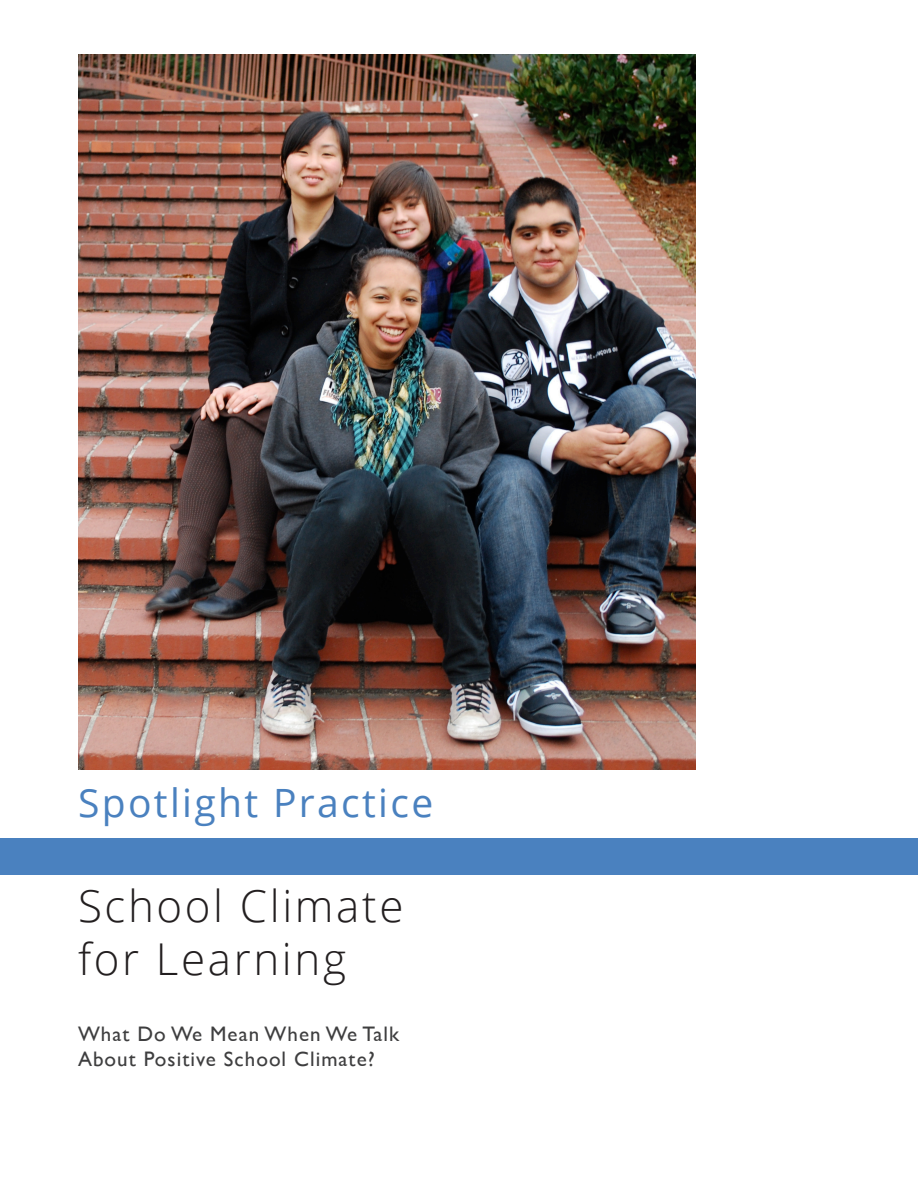
<style>
.page{position:relative;width:918px;height:1188px;background:#fff}
.page>*{position:absolute;margin:0;border:0;box-sizing:border-box;transform-origin:0 0}
.Cover_Text{font:300 43.95px/52.7px "Open Sans";letter-spacing:.06em;color:#231f20}
.Cover_Text-2{font:39px "Open Sans";letter-spacing:.06em;color:#4a81bf}
.Cover_Tagline{font:21px/25.2px "Gill Sans";letter-spacing:.05em;color:#3e3e3f}
</style>
<div class="page">
<img style="left:78px;top:54px;width:618px;height:716px">
<div style="left:0;top:838px;width:918px;height:37px;background:#4a81bf"></div>
<p class="Cover_Text-2" style="left:78px;top:776px;width:357px">Spotlight Practice</p>
<p class="Cover_Text" style="left:78px;top:879px;width:327px">School Climate for Learning</p>
<p class="Cover_Tagline" style="left:78px;top:1021px;width:323px">What Do We Mean When We Talk<br>About Positive School Climate?</p>
</div>
